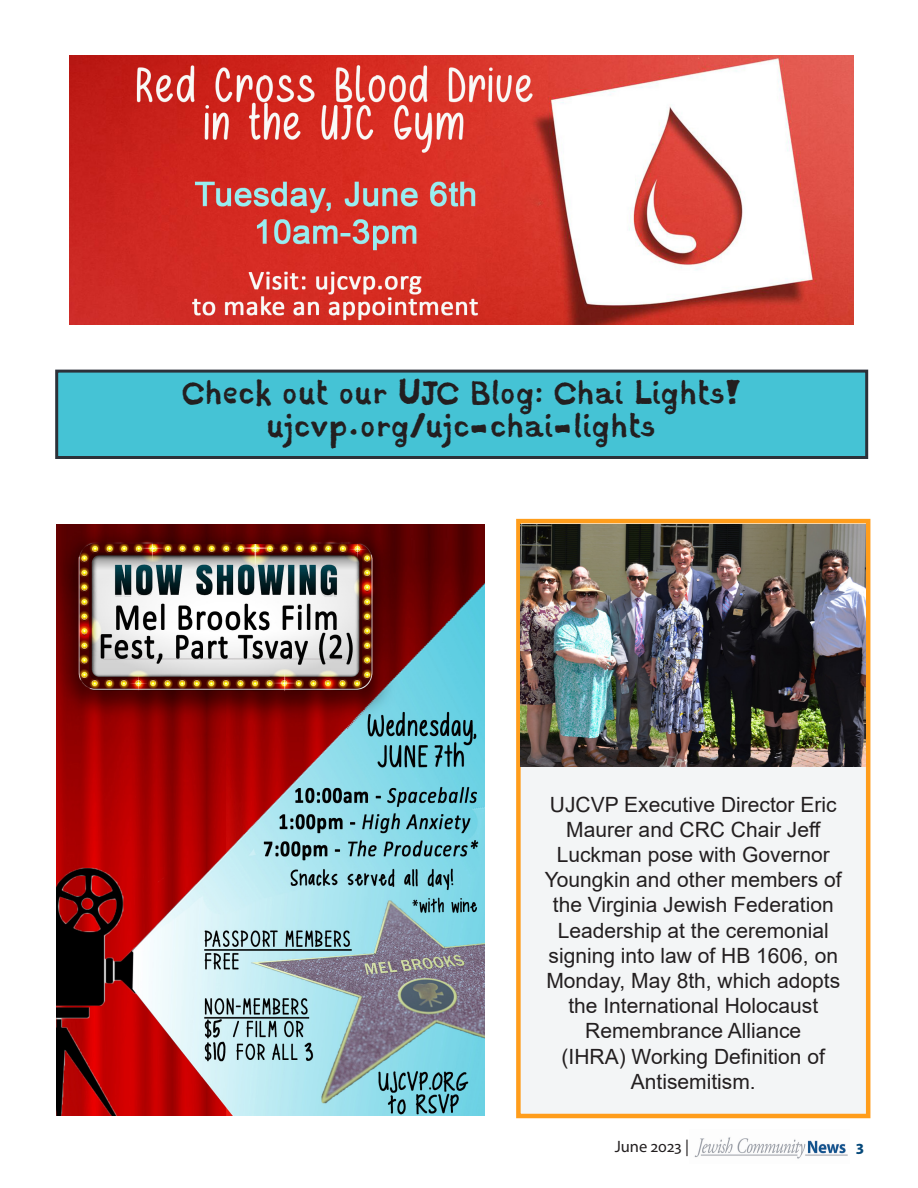
<style>
.page{position:relative;width:918px;height:1188px;background:#fff}
.page>*{position:absolute;margin:0;border:0;box-sizing:border-box;transform-origin:0 0}
.t1{font:27px "Stampede";color:#231f20}
.t2{font:21px/25.2px "Arial";color:#231f20;text-align:center}
.t3{font:16.5px "Myriad Pro";color:#231f20}
.t4{font:700 16.5px "Myriad Pro";color:#06497a}
</style>
<div class="page">
<img style="left:694px;top:1137px;width:154px;height:22px">
<img style="left:69px;top:56px;width:785px;height:269px">
<div style="left:518px;top:521px;width:350px;height:595px;background:#f3f5f6"></div>
<div style="left:516px;top:519px;width:354px;height:599px;border:4px solid #ff9d1b"></div>
<img style="left:521px;top:525px;width:344px;height:242px">
<img style="left:57px;top:525px;width:428px;height:591px">
<div style="left:57px;top:371px;width:810px;height:87px;background:#45c3d5"></div>
<div style="left:55px;top:370px;width:813px;height:89px;border:3px solid #2c3139"></div>
<p class="t1" style="left:183px;top:377px;width:559px">Check out our UJC Blog: Chai Lights!</p>
<p class="t1" style="left:267px;top:409px;width:391px">ujcvp.org/ujc-chai-lights</p>
<p class="t2" style="left:545px;top:792px;width:298px">UJCVP Executive Director Eric<br>Maurer and CRC Chair Jeff<br>Luckman pose with Governor<br>Youngkin and other members of the Virginia Jewish Federation<br>Leadership at the ceremonial signing into law of HB 1606, on<br>Monday, May 8th, which adopts the International Holocaust<br>Remembrance Alliance<br>(IHRA) Working Definition of<br>Antisemitism.</p>
<p class="t3" style="left:615px;top:1136px;width:76px">June 2023 |</p>
<p class="t4" style="left:856px;top:1136px;width:9px">3</p>
</div>
